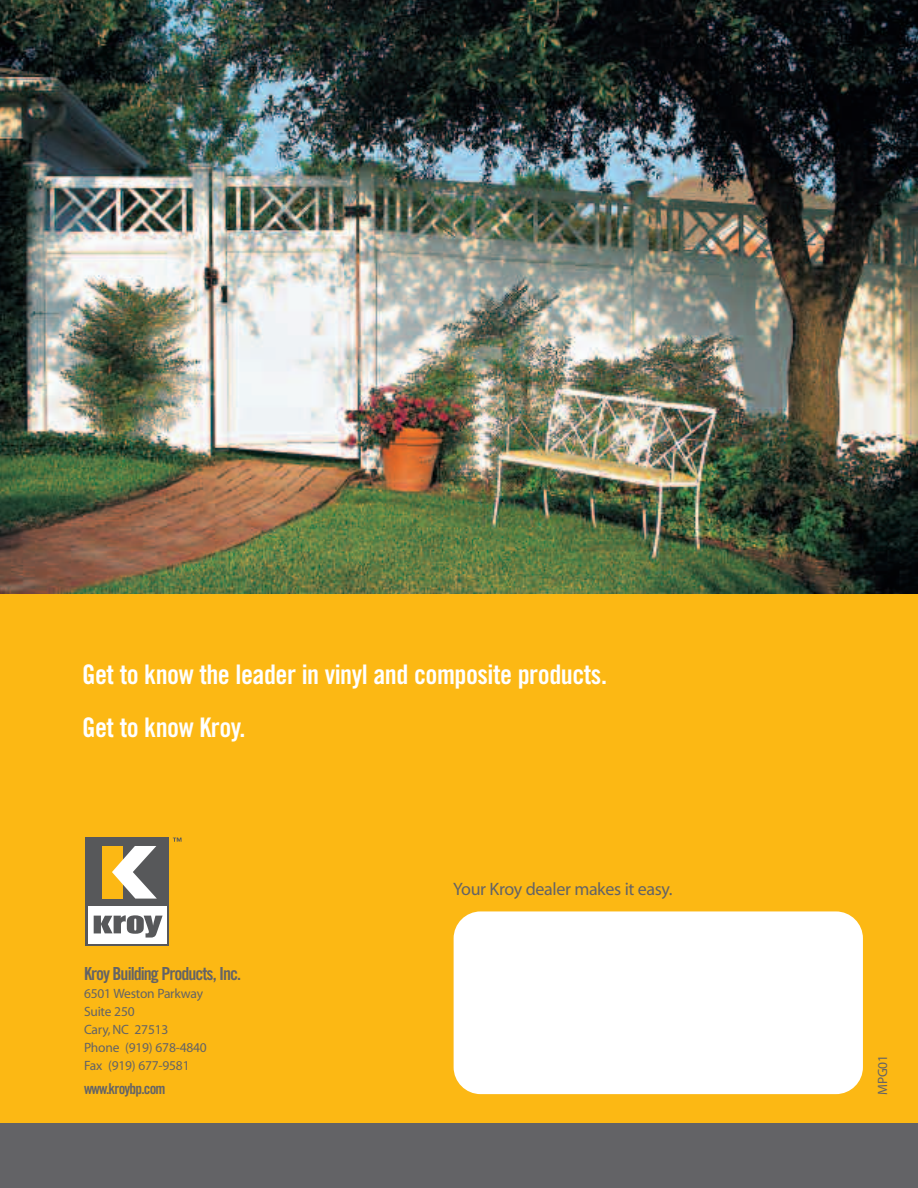
<style>
.page{position:relative;width:918px;height:1188px;background:#fff}
.page>*{position:absolute;margin:0;border:0;box-sizing:border-box;transform-origin:0 0}
.t1{font:27px/52.8px "Trade Gothic Bold Cond Twenty";letter-spacing:-.02em;color:#fff}
.t2{font:18px "Myriad";letter-spacing:-.02em;color:#636366}
.t3{font:18px "Trade Gothic Bold Cond Twenty";letter-spacing:-.055em;color:#636366}
.t4{font:15px "Trade Gothic Bold Cond Twenty";letter-spacing:-.055em;color:#636366}
.t5{font:13.5px/18px "Myriad";letter-spacing:-.015em;color:#636366}
</style>
<div class="page">
<div style="left:0;top:594px;width:918px;height:594px;background:#fcb814"></div>
<div style="left:0;top:1123px;width:918px;height:65px;background:#636366"></div>
<div style="left:454px;top:911px;width:409px;height:183px;background:#fff;border-radius:27px"></div>
<div style="left:86px;top:838px;width:83px;height:108px;background:#57585a"></div>
<div style="left:88px;top:906px;width:79px;height:38px;background:#fff"></div>
<svg style="left:94px;top:915px;width:69px;height:23px"></svg>
<div style="left:102px;top:846px;width:20px;height:53px;background:#fcb814"></div>
<svg style="left:112px;top:846px;width:45px;height:53px"></svg>
<svg style="left:173px;top:838px;width:9px;height:4px"></svg>
<img style="left:0;top:0;width:918px;height:594px">
<h1 class="t1" style="left:82px;top:650px;width:526px">Get to know the leader in vinyl and composite products.<br>Get to know Kroy.</h1>
<h2 class="t3" style="left:84px;top:967px;width:159px">Kroy Building Products, Inc.</h2>
<p class="t5" style="left:84px;top:986px;width:124px">6501 Weston Parkway<br>Suite 250<br>Cary, NC 27513<br>Phone (919) 678-4840<br>Fax (919) 677-9581</p>
<p class="t4" style="left:84px;top:1083px;width:83px">www.kroybp.com</p>
<h2 class="t2" style="left:453px;top:882px;width:221px">Your Kroy dealer makes it easy.</h2>
<p class="t5" style="left:875px;top:1095px;width:41px;rotate:-90deg">MPG01</p>
</div>
